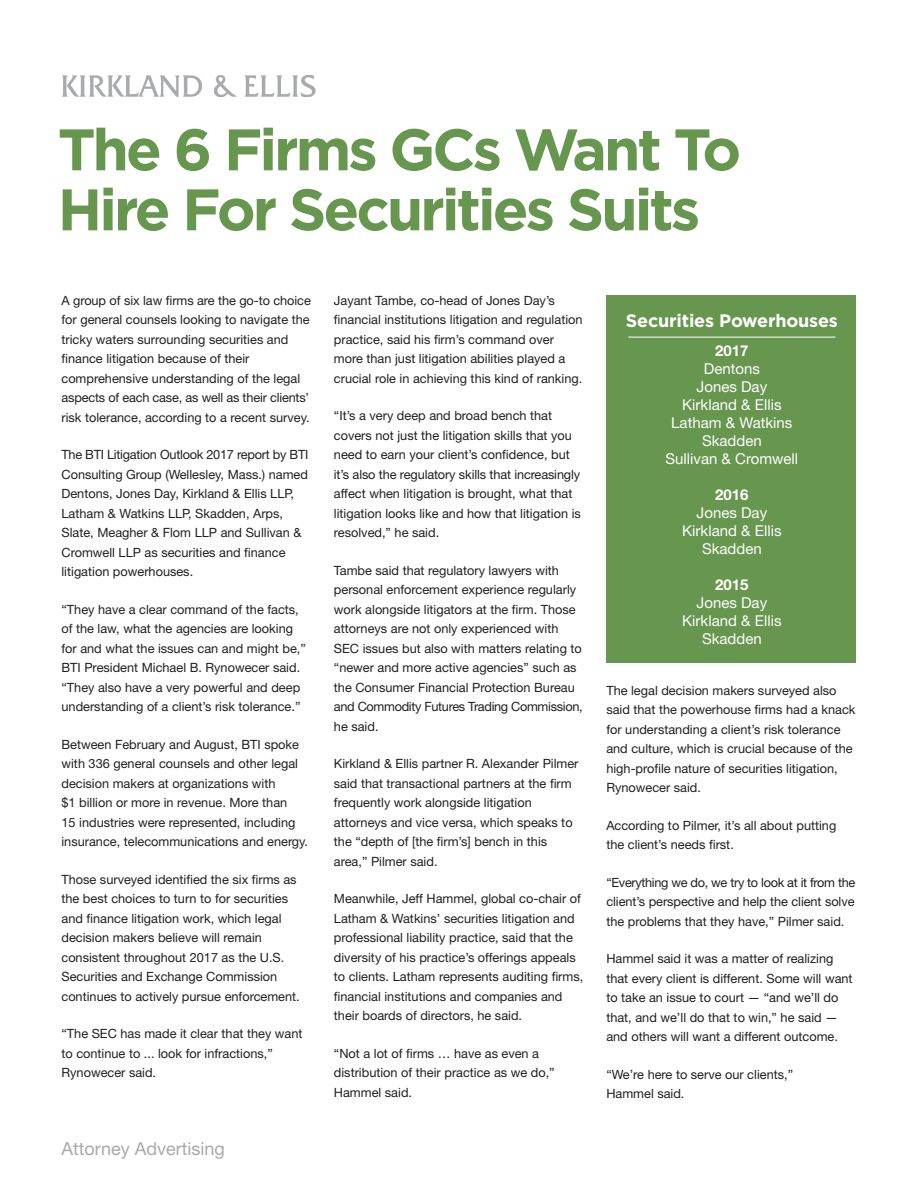
<style>
.page{position:relative;width:918px;height:1188px;background:#fff}
.page>*{position:absolute;margin:0;border:0;box-sizing:border-box;transform-origin:0 0}
.t1{font:700 58.5px/60px "Gotham";letter-spacing:-.05em;color:#67964f}
.t2{font:700 18px "Gotham";letter-spacing:-.01em;color:#fff}
.t3{font:18px "Helvetica Neue LT Std";color:#a8a9ad}
.t4{font:15px/18px "Helvetica Neue LT Std";color:#fff;text-align:center}
.t5{font:700 15px "Helvetica Neue LT Std";color:#fff}
.t6{font:12.75px/19.5px "Helvetica Neue LT Std";color:#231f20}
</style>
<div class="page">
<img style="left:62px;top:75px;width:253px;height:22px">
<div style="left:606px;top:296px;width:250px;height:367px;background:#67964f"></div>
<hr style="left:628px;top:337px;width:208px;height:1px;background:#fff">
<h1 class="t1" style="left:58px;top:125px;width:685px">The 6 Firms GCs Want To<br>Hire For Securities Suits</h1>
<p class="t6" style="left:61px;top:292px;width:251px">A group of six law firms are the go-to choice for general counsels looking to navigate the tricky waters surrounding securities and finance litigation because of their comprehensive understanding of the legal aspects of each case, as well as their clients’ risk tolerance, according to a recent survey.</p>
<p class="t6" style="left:61px;top:446px;width:248px">The BTI Litigation Outlook 2017 report by BTI Consulting Group (Wellesley, Mass.) named Dentons, Jones Day, Kirkland &amp; Ellis LLP, Latham &amp; Watkins LLP, Skadden, Arps, Slate, Meagher &amp; Flom LLP and Sullivan &amp; Cromwell LLP as securities and finance litigation powerhouses.</p>
<p class="t6" style="left:61px;top:601px;width:246px">“They have a clear command of the facts, of the law, what the agencies are looking for and what the issues can and might be,” BTI President Michael B. Rynowecer said. “They also have a very powerful and deep understanding of a client’s risk tolerance.”</p>
<p class="t6" style="left:61px;top:736px;width:248px">Between February and August, BTI spoke with 336 general counsels and other legal decision makers at organizations with<br>$1 billion or more in revenue. More than<br>15 industries were represented, including insurance, telecommunications and energy.</p>
<p class="t6" style="left:61px;top:871px;width:240px">Those surveyed identified the six firms as the best choices to turn to for securities and finance litigation work, which legal decision makers believe will remain consistent throughout 2017 as the U.S.<br>Securities and Exchange Commission continues to actively pursue enforcement.</p>
<p class="t6" style="left:61px;top:1025px;width:243px">“The SEC has made it clear that they want to continue to ... look for infractions,”<br>Rynowecer said.</p>
<h2 class="t3" style="left:62px;top:1143px;width:165px">Attorney Advertising</h2>
<p class="t6" style="left:334px;top:292px;width:250px">Jayant Tambe, co-head of Jones Day’s financial institutions litigation and regulation practice, said his firm’s command over more than just litigation abilities played a crucial role in achieving this kind of ranking.</p>
<p class="t6" style="left:334px;top:407px;width:248px">“It’s a very deep and broad bench that covers not just the litigation skills that you need to earn your client’s confidence, but it’s also the regulatory skills that increasingly affect when litigation is brought, what that litigation looks like and how that litigation is resolved,” he said.</p>
<p class="t6" style="left:334px;top:562px;width:250px">Tambe said that regulatory lawyers with personal enforcement experience regularly work alongside litigators at the firm. Those attorneys are not only experienced with SEC issues but also with matters relating to “newer and more active agencies” such as the Consumer Financial Protection Bureau and Commodity Futures Trading Commission, he said.</p>
<p class="t6" style="left:334px;top:755px;width:246px">Kirkland &amp; Ellis partner R. Alexander Pilmer said that transactional partners at the firm frequently work alongside litigation attorneys and vice versa, which speaks to the “depth of [the firm’s] bench in this area,” Pilmer said.</p>
<p class="t6" style="left:334px;top:890px;width:251px">Meanwhile, Jeff Hammel, global co-chair of Latham &amp; Watkins’ securities litigation and professional liability practice, said that the diversity of his practice’s offerings appeals to clients. Latham represents auditing firms, financial institutions and companies and their boards of directors, he said.</p>
<p class="t6" style="left:334px;top:1045px;width:222px">“Not a lot of firms … have as even a distribution of their practice as we do,”<br>Hammel said.</p>
<h2 class="t2" style="left:626px;top:314px;width:214px">Securities Powerhouses</h2>
<p class="t5" style="left:715px;top:346px;width:35px">2017</p>
<p class="t4" style="left:666px;top:362px;width:134px">Dentons<br>Jones Day<br>Kirkland &amp; Ellis<br>Latham &amp; Watkins<br>Skadden<br>Sullivan &amp; Cromwell</p>
<p class="t5" style="left:715px;top:490px;width:35px">2016</p>
<p class="t4" style="left:682px;top:506px;width:101px">Jones Day<br>Kirkland &amp; Ellis<br>Skadden</p>
<p class="t5" style="left:715px;top:580px;width:35px">2015</p>
<p class="t4" style="left:682px;top:596px;width:101px">Jones Day<br>Kirkland &amp; Ellis<br>Skadden</p>
<p class="t6" style="left:606px;top:682px;width:251px">The legal decision makers surveyed also said that the powerhouse firms had a knack for understanding a client’s risk tolerance and culture, which is crucial because of the high-profile nature of securities litigation, Rynowecer said.</p>
<p class="t6" style="left:606px;top:817px;width:232px">According to Pilmer, it’s all about putting the client’s needs first.</p>
<p class="t6" style="left:606px;top:874px;width:251px;text-align:justify">“Everything we do, we try to look at it from the client’s perspective and help the client solve the problems that they have,” Pilmer said.</p>
<p class="t6" style="left:606px;top:950px;width:248px">Hammel said it was a matter of realizing that every client is different. Some will want to take an issue to court — “and we’ll do that, and we’ll do that to win,” he said — and others will want a different outcome.</p>
<p class="t6" style="left:606px;top:1066px;width:188px">“We’re here to serve our clients,”<br>Hammel said.</p>
</div>
